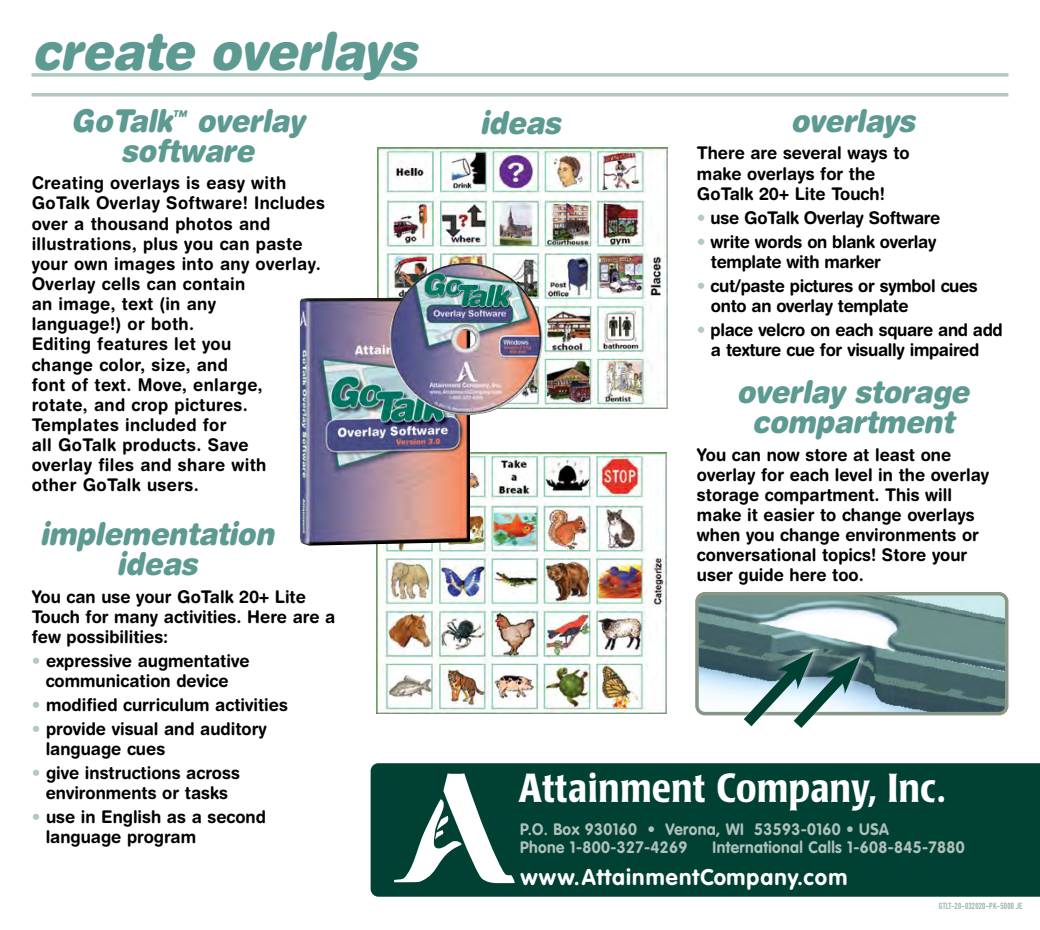
<style>
.page{position:relative;width:1040px;height:930px;background:#fff}
.page>*{position:absolute;margin:0;border:0;box-sizing:border-box;transform-origin:0 0}
.page_headers{font:italic 900 52.5px "Helvetica Rounded";letter-spacing:-.015em;color:#5c9a92;scale:.9 1}
._24_red{font:500 condensed 40.25px "Poppl Laudatio";color:#fff}
.page_headers_18{font:italic 900 31.5px/29.8px "Helvetica Rounded";letter-spacing:-.015em;color:#5c9a92;text-align:center;scale:.9 1}
._14_web_site{font:700 22.4px "VAG Rounded";letter-spacing:.05em;color:#fff}
.body_txt{font:700 17.5px/20.1px "Helvetica Rounded";letter-spacing:.015em;color:#000;scale:.95 1}
.body_txt_bullet_inde{font:700 17.5px/20.1px "Helvetica Rounded";color:#000;text-align:center;scale:.95 1}
.body_txt_bullet_inde-2{font:700 17.5px/20.1px "Helvetica Rounded";letter-spacing:-.02em;color:#000;scale:.95 1}
.Phone_fax{font:700 16.28px/17.8px "VAG Rounded";letter-spacing:.025em;color:#b0c1bb;scale:.95 1}
.t1{font:700 8.75px "DIN Condensed";letter-spacing:.02em;color:#9ab0ab}
.s1{font-family:"VAG Rounded";color:#b0cac1}
</style>
<div class="page">
<svg style="left:32px;top:73px;width:976px;height:4px;background:#b9d0c8"></svg>
<hr style="left:32px;top:93px;width:976px;height:3px;background:#b0cac1">
<img style="left:377px;top:148px;width:290px;height:260px">
<img style="left:376px;top:452px;width:290px;height:261px">
<img style="left:300px;top:297px;width:170px;height:248px">
<img style="left:389px;top:263px;width:155px;height:152px">
<img style="left:700px;top:597px;width:303px;height:113px">
<div style="left:695px;top:592px;width:313px;height:123px;border:4px solid #889686;border-radius:8px"></div>
<div style="left:743px;top:643px;width:78px;height:84px;background:#fff;opacity:.6"></div>
<div style="left:792px;top:647px;width:77px;height:81px;background:#fff;opacity:.6"></div>
<svg style="left:732px;top:651px;width:128px;height:77px"></svg>
<div style="left:370px;top:763px;width:670px;height:133px;background:#004133"></div>
<svg style="left:393px;top:773px;width:121px;height:109px"></svg>
<p class="page_headers" style="left:32px;top:18px;width:430px">create overlays</p>
<p class="page_headers_18" style="left:70px;top:105px;width:261px">GoTalk<sup>™</sup> overlay software</p>
<p class="body_txt" style="left:32px;top:172px;width:310px">Creating overlays is easy with<br>GoTalk Overlay Software! Includes over a thousand photos and illustrations, plus you can paste your own images into any overlay.<br>Overlay cells can contain<br>an image, text (in any<br>language!) or both.<br>Editing features let you<br>change color, size, and<br>font of text. Move, enlarge,<br>rotate, and crop pictures.<br>Templates included for<br>all GoTalk products. Save<br>overlay files and share with<br>other GoTalk users.</p>
<p class="page_headers_18" style="left:40px;top:517px;width:262px">implementation ideas</p>
<p class="body_txt" style="left:32px;top:585px;width:321px">You can use your GoTalk 20+ Lite<br>Touch for many activities. Here are a few possibilities:</p>
<p class="body_txt_bullet_inde" style="left:32px;top:650px;width:231px"><span class="s1">•</span> expressive augmentative communication device</p>
<p class="body_txt_bullet_inde" style="left:32px;top:694px;width:271px"><span class="s1">•</span> modified curriculum activities</p>
<p class="body_txt_bullet_inde" style="left:46px;top:718px;width:234px;text-align:left;text-indent:-14px"><span class="s1">•</span> provide visual and auditory language cues</p>
<p class="body_txt_bullet_inde" style="left:32px;top:762px;width:221px"><span class="s1">•</span> give instructions across environments or tasks</p>
<p class="body_txt_bullet_inde" style="left:46px;top:806px;width:233px;text-align:left;text-indent:-14px"><span class="s1">•</span> use in English as a second language program</p>
<p class="page_headers_18" style="left:480px;top:106px;width:91px">ideas</p>
<p class="page_headers_18" style="left:790px;top:105px;width:140px">overlays</p>
<p class="body_txt" style="left:697px;top:143px;width:225px">There are several ways to make overlays for the<br>GoTalk 20+ Lite Touch!</p>
<p class="body_txt_bullet_inde-2" style="left:697px;top:207px;width:257px"><span class="s1">•</span> use GoTalk Overlay Software</p>
<p class="body_txt_bullet_inde-2" style="left:711px;top:231px;width:239px;text-indent:-14px"><span class="s1">•</span> write words on blank overlay template with marker</p>
<p class="body_txt_bullet_inde-2" style="left:711px;top:275px;width:282px;text-indent:-14px"><span class="s1">•</span> cut/paste pictures or symbol cues onto an overlay template</p>
<p class="body_txt_bullet_inde-2" style="left:697px;top:319px;width:323px;text-align:center"><span class="s1">•</span> place velcro on each square and add a texture cue for visually impaired</p>
<p class="page_headers_18" style="left:736px;top:376px;width:260px">overlay storage compartment</p>
<p class="body_txt" style="left:697px;top:444px;width:309px">You can now store at least one overlay for each level in the overlay storage compartment. This will make it easier to change overlays when you change environments or conversational topics! Store your user guide here too.</p>
<p class="_24_red" style="left:518px;top:765px;width:428px">Attainment Company, Inc.</p>
<p class="Phone_fax" style="left:520px;top:820px;width:390px">P.O. Box 930160 • Verona, WI 53593-0160 • USA<br>Phone 1-800-327-4269</p>
<p class="Phone_fax" style="left:712px;top:838px;width:267px">International Calls 1-608-845-7880</p>
<p class="_14_web_site" style="left:520px;top:863px;width:328px">www.AttainmentCompany.com</p>
<p class="t1" style="left:938px;top:899px;width:85px">GTLT-20-032020-PK-5000 JE</p>
</div>
